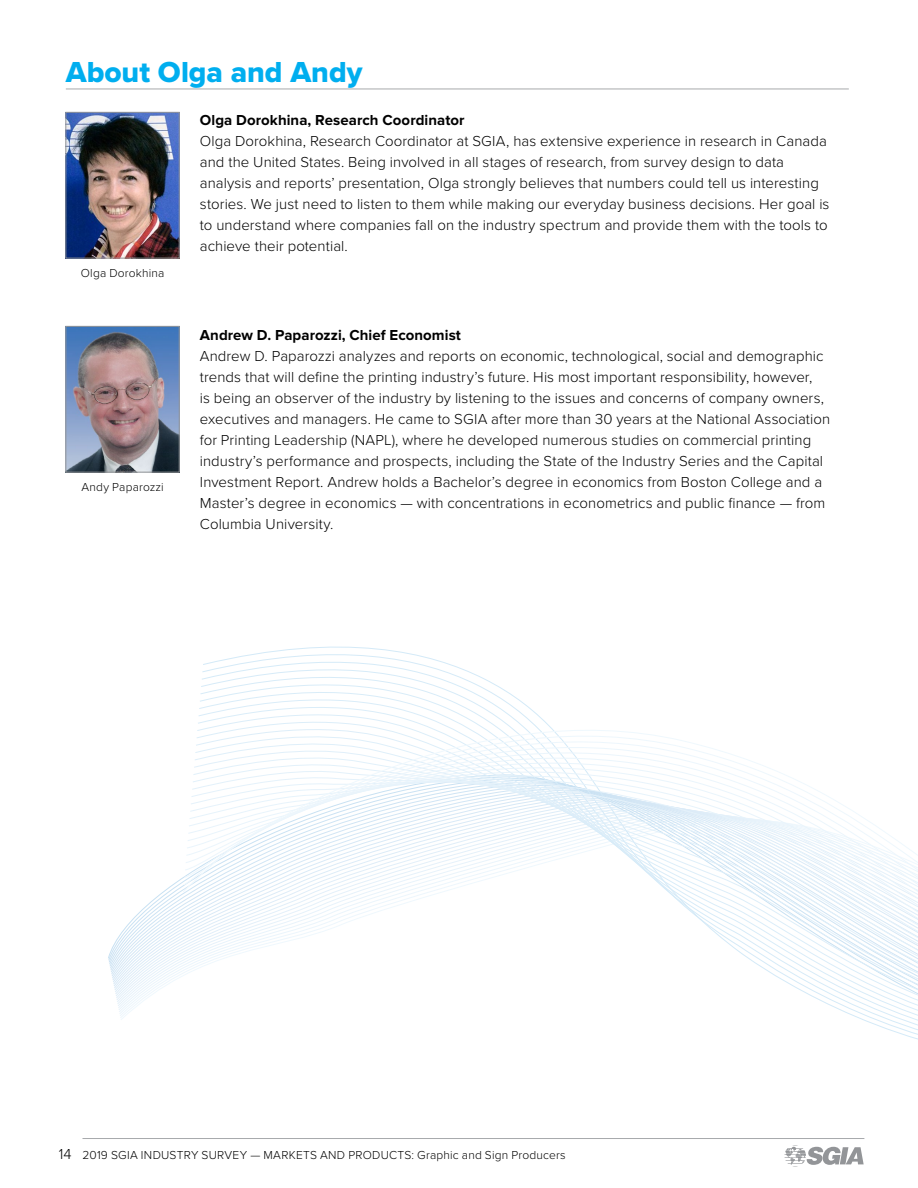
<style>
.page{position:relative;width:918px;height:1188px;background:#fff}
.page>*{position:absolute;margin:0;border:0;box-sizing:border-box;transform-origin:0 0}
.t1{font:30px "Proxima Nova Extrabld";color:#00aeef}
.t2{font:300 15px/21px "Proxima Nova";letter-spacing:.005em;color:#000}
.t3{font:700 15px "Proxima Nova";letter-spacing:.005em;color:#000}
.t4{font:300 12px "Proxima Nova";letter-spacing:.015em;color:#000}
.s1{font-size:15px}
</style>
<div class="page">
<hr style="left:82px;top:1138px;width:782px;height:1px;background:#a7a9ac">
<svg style="left:108px;top:877px;width:75px;height:143px"></svg>
<svg style="left:183px;top:691px;width:735px;height:314px"></svg>
<hr style="left:66px;top:89px;width:783px;height:1px;background:#a7a9ac">
<img style="left:68px;top:114px;width:109px;height:142px">
<div style="left:66px;top:112px;width:113px;height:146px;border:1px solid #939598"></div>
<img style="left:68px;top:328px;width:109px;height:142px">
<div style="left:66px;top:326px;width:113px;height:146px;border:1px solid #939598"></div>
<h1 class="t1" style="left:66px;top:50px;width:298px">About Olga and Andy</h1>
<p class="t4" style="left:81px;top:264px;width:85px">Olga Dorokhina</p>
<p class="t4" style="left:81px;top:478px;width:84px">Andy Paparozzi</p>
<p class="t3" style="left:200px;top:112px;width:266px">Olga Dorokhina, Research Coordinator</p>
<p class="t2" style="left:200px;top:130px;width:631px">Olga Dorokhina, Research Coordinator at SGIA, has extensive experience in research in Canada and the United States. Being involved in all stages of research, from survey design to data analysis and reports’ presentation, Olga strongly believes that numbers could tell us interesting stories. We just need to listen to them while making our everyday business decisions. Her goal is to understand where companies fall on the industry spectrum and provide them with the tools to achieve their potential.</p>
<p class="t3" style="left:200px;top:326px;width:263px">Andrew D. Paparozzi, Chief Economist</p>
<p class="t2" style="left:200px;top:345px;width:632px">Andrew D. Paparozzi analyzes and reports on economic, technological, social and demographic trends that will define the printing industry’s future. His most important responsibility, however,<br>is being an observer of the industry by listening to the issues and concerns of company owners, executives and managers. He came to SGIA after more than 30 years at the National Association for Printing Leadership (NAPL), where he developed numerous studies on commercial printing industry’s performance and prospects, including the State of the Industry Series and the Capital Investment Report. Andrew holds a Bachelor’s degree in economics from Boston College and a Master’s degree in economics — with concentrations in econometrics and public finance — from Columbia University.</p>
<p class="t4" style="left:59px;top:1146px;width:508px"><span class="s1">14</span> 2019 SGIA INDUSTRY SURVEY — MARKETS AND PRODUCTS: Graphic and Sign Producers</p>
</div>
